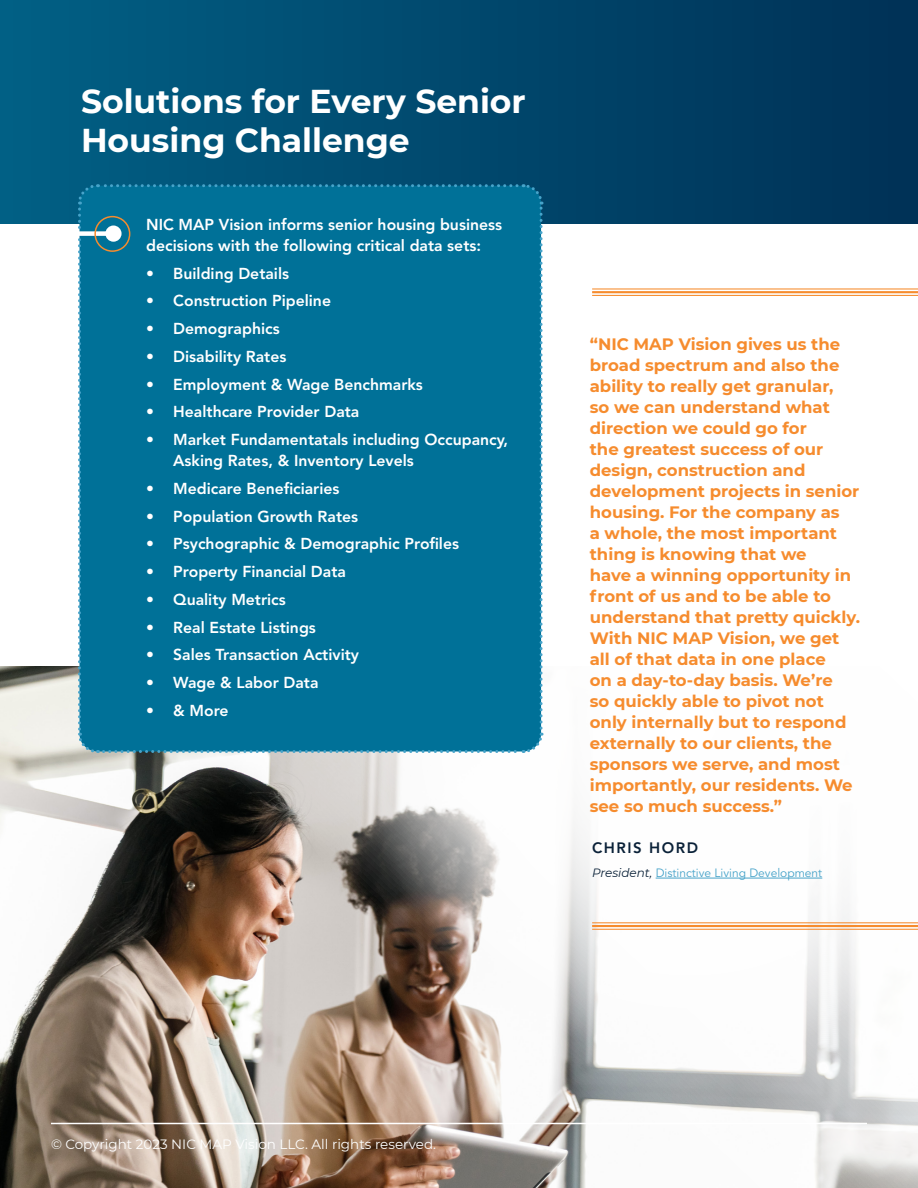
<style>
.page{position:relative;width:918px;height:1188px;background:#fff}
.page>*{position:absolute;margin:0;border:0;box-sizing:border-box;transform-origin:0 0}
.t1{font:700 33px/39px "Montserrat";color:#fff}
.t2{font:700 16.5px/21px "Montserrat";color:#f68c2e}
.t3{font:800 15.75px/21px "Avenir LT Std";color:#fff}
.t4{font:800 15px "Avenir LT Std";letter-spacing:.1em;color:#0a2138}
.t5{font:13.5px "Montserrat";color:#fff}
.t6{font:12px "Avenir LT Std";color:#47a3c9}
.s1{font-weight:400}
.s2{font-family:"Montserrat";font-style:italic;color:#0a2138}
</style>
<div class="page">
<img style="left:0;top:666px;width:918px;height:522px">
<svg style="left:345px;top:666px;width:573px;height:402px"></svg>
<div style="left:0;top:0;width:918px;height:224px;background:linear-gradient(to right,#016085,#003156)"></div>
<div style="left:76px;top:182px;width:468px;height:573px;background:#007198"></div>
<div style="left:0;top:231px;width:113px;height:5px;background:#fff"></div>
<div style="left:105px;top:226px;width:17px;height:16px;background:#fff;border-radius:50%"></div>
<div style="left:94px;top:216px;width:36px;height:36px;border:2px solid #f68c2e;border-radius:50%"></div>
<hr style="left:656px;top:878px;width:166px;height:1px;background:#47a3c9">
<hr style="left:592px;top:922px;width:326px;height:1px;background:#f68c2e">
<hr style="left:592px;top:925px;width:326px;height:2px;background:#f68c2e">
<hr style="left:592px;top:929px;width:326px;height:1px;background:#f68c2e">
<hr style="left:592px;top:288px;width:326px;height:2px;background:#f68c2e">
<hr style="left:592px;top:291px;width:326px;height:2px;background:#f68c2e">
<hr style="left:592px;top:295px;width:326px;height:1px;background:#f68c2e">
<hr style="left:51px;top:1123px;width:816px;height:1px;background:#fff">
<h1 class="t1" style="left:81px;top:80px;width:446px">Solutions for Every Senior<br>Housing Challenge</h1>
<p class="t3" style="left:146px;top:214px;width:357px">NIC MAP Vision informs senior housing business decisions with the following critical data sets:</p>
<p class="t3" style="left:146px;top:263px;width:144px"><span class="s1">•</span> Building Details</p>
<p class="t3" style="left:146px;top:290px;width:186px"><span class="s1">•</span> Construction Pipeline</p>
<p class="t3" style="left:146px;top:318px;width:135px"><span class="s1">•</span> Demographics</p>
<p class="t3" style="left:146px;top:346px;width:142px"><span class="s1">•</span> Disability Rates</p>
<p class="t3" style="left:146px;top:374px;width:278px"><span class="s1">•</span> Employment &amp; Wage Benchmarks</p>
<p class="t3" style="left:146px;top:401px;width:215px"><span class="s1">•</span> Healthcare Provider Data</p>
<p class="t3" style="left:173px;top:429px;width:336px;text-indent:-27px"><span class="s1">•</span> Market Fundamentatals including Occupancy,<br>Asking Rates, &amp; Inventory Levels</p>
<p class="t3" style="left:146px;top:478px;width:195px"><span class="s1">•</span> Medicare Beneficiaries</p>
<p class="t3" style="left:146px;top:506px;width:213px"><span class="s1">•</span> Population Growth Rates</p>
<p class="t3" style="left:146px;top:533px;width:314px"><span class="s1">•</span> Psychographic &amp; Demographic Profiles</p>
<p class="t3" style="left:146px;top:561px;width:201px"><span class="s1">•</span> Property Financial Data</p>
<p class="t3" style="left:146px;top:589px;width:141px"><span class="s1">•</span> Quality Metrics</p>
<p class="t3" style="left:146px;top:617px;width:171px"><span class="s1">•</span> Real Estate Listings</p>
<p class="t3" style="left:146px;top:644px;width:214px"><span class="s1">•</span> Sales Transaction Activity</p>
<p class="t3" style="left:146px;top:672px;width:174px"><span class="s1">•</span> Wage &amp; Labor Data</p>
<p class="t3" style="left:146px;top:700px;width:84px"><span class="s1">•</span> &amp; More</p>
<p class="t2" style="left:590px;top:333px;width:272px">“NIC MAP Vision gives us the broad spectrum and also the ability to really get granular,<br>so we can understand what direction we could go for<br>the greatest success of our design, construction and development projects in senior housing. For the company as<br>a whole, the most important thing is knowing that we<br>have a winning opportunity in front of us and to be able to understand that pretty quickly.<br>With NIC MAP Vision, we get all of that data in one place<br>on a day-to-day basis. We’re<br>so quickly able to pivot not only internally but to respond externally to our clients, the sponsors we serve, and most importantly, our residents. We see so much success.”</p>
<p class="t4" style="left:592px;top:839px;width:108px">CHRIS HORD</p>
<p class="t6" style="left:592px;top:866px;width:232px"><span class="s2">President,</span> Distinctive Living Development</p>
<p class="t5" style="left:51px;top:1135px;width:387px">© Copyright 2023 NIC MAP Vision LLC. All rights reserved.</p>
</div>
